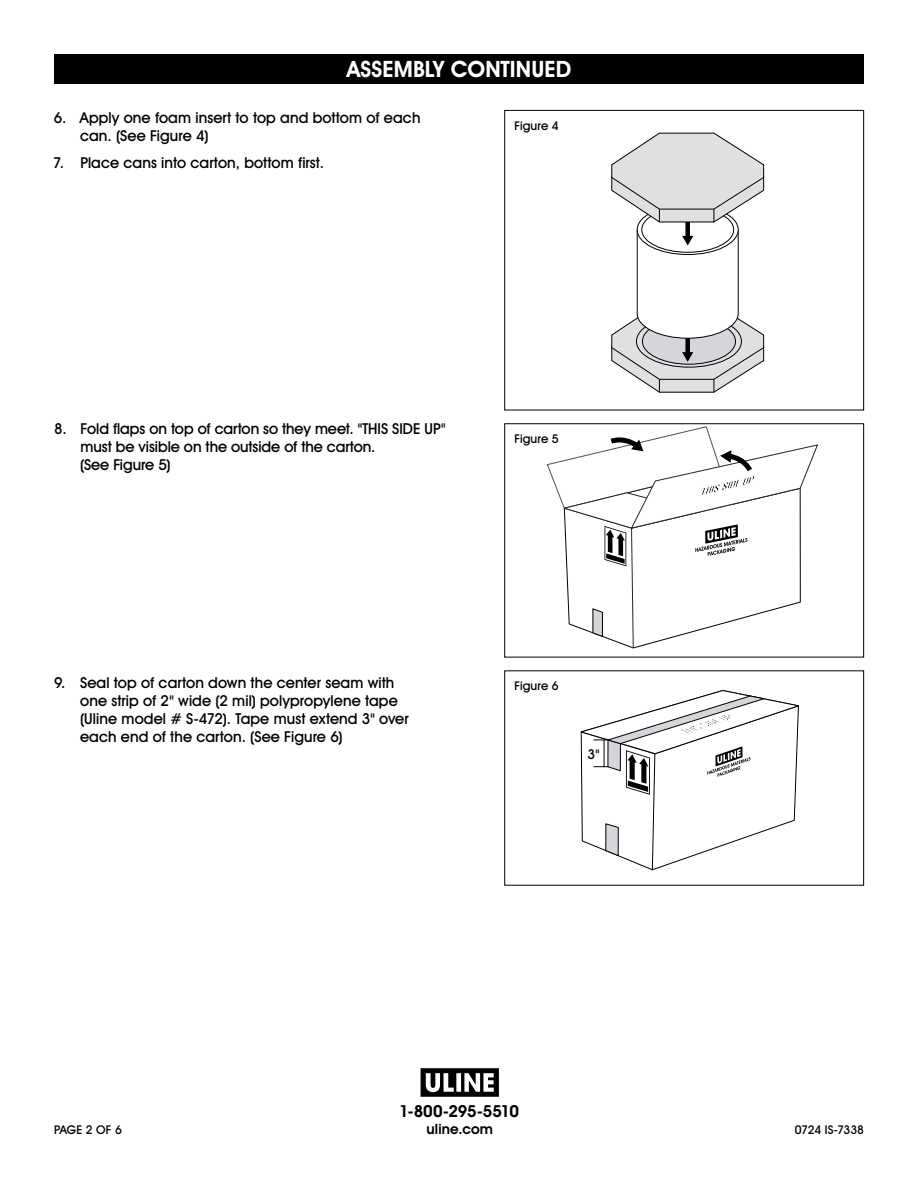
<style>
.page{position:relative;width:918px;height:1188px;background:#fff}
.page>*{position:absolute;margin:0;border:0;box-sizing:border-box;transform-origin:0 0}
.t1{font:700 22.5px "Uline Two Knine";letter-spacing:.005em;color:#fff}
.t2{font:700 16.5px "Uline Two Knine";letter-spacing:-.015em;color:#000}
.t3{font:15px/18px "Uline Two Knine";letter-spacing:.005em;color:#000}
.t4{font:700 14.25px "Uline Two Knine";letter-spacing:.01em;color:#000}
.t5{font:13.5px "Uline Two Knine";color:#000}
.t6{font:12px "Uline Two Knine";color:#000}
</style>
<div class="page">
<div style="left:54px;top:54px;width:810px;height:30px;background:#000"></div>
<svg style="left:421px;top:1068px;width:78px;height:29px"></svg>
<svg style="left:611px;top:133px;width:153px;height:89px"></svg>
<div style="left:685px;top:222px;width:5px;height:15px;background:#000"></div>
<svg style="left:611px;top:229px;width:153px;height:164px"></svg>
<div style="left:504px;top:110px;width:360px;height:300px;border:1px solid #000"></div>
<svg style="left:547px;top:426px;width:271px;height:223px"></svg>
<div style="left:504px;top:423px;width:360px;height:234px;border:1px solid #000"></div>
<svg style="left:580px;top:690px;width:219px;height:180px"></svg>
<div style="left:504px;top:670px;width:360px;height:216px;border:1px solid #000"></div>
<h1 class="t1" style="left:347px;top:56px;width:226px">ASSEMBLY CONTINUED</h1>
<p class="t3" style="left:80px;top:108px;width:342px;text-indent:-26px">6. Apply one foam insert to top and bottom of each can. (See Figure 4)</p>
<p class="t3" style="left:53px;top:153px;width:273px">7. Place cans into carton, bottom first.</p>
<p class="t6" style="left:514px;top:118px;width:46px">Figure 4</p>
<p class="t3" style="left:80px;top:420px;width:367px;text-indent:-26px">8. Fold flaps on top of carton so they meet. "THIS SIDE UP" must be visible on the outside of the carton.<br>(See Figure 5)</p>
<p class="t6" style="left:514px;top:432px;width:46px">Figure 5</p>
<p class="t3" style="left:80px;top:673px;width:330px;text-indent:-26px">9. Seal top of carton down the center seam with one strip of 2" wide (2 mil) polypropylene tape (Uline model # S-472). Tape must extend 3" over each end of the carton. (See Figure 6)</p>
<p class="t6" style="left:514px;top:679px;width:46px">Figure 6</p>
<p class="t5" style="left:588px;top:746px;width:13px">3"</p>
<p class="t2" style="left:399px;top:1101px;width:121px">1-800-295-5510</p>
<p class="t4" style="left:427px;top:1120px;width:68px">uline.com</p>
<p class="t6" style="left:54px;top:1122px;width:69px">PAGE 2 OF 6</p>
<p class="t6" style="left:795px;top:1122px;width:71px">0724 IS-7338</p>
</div>
